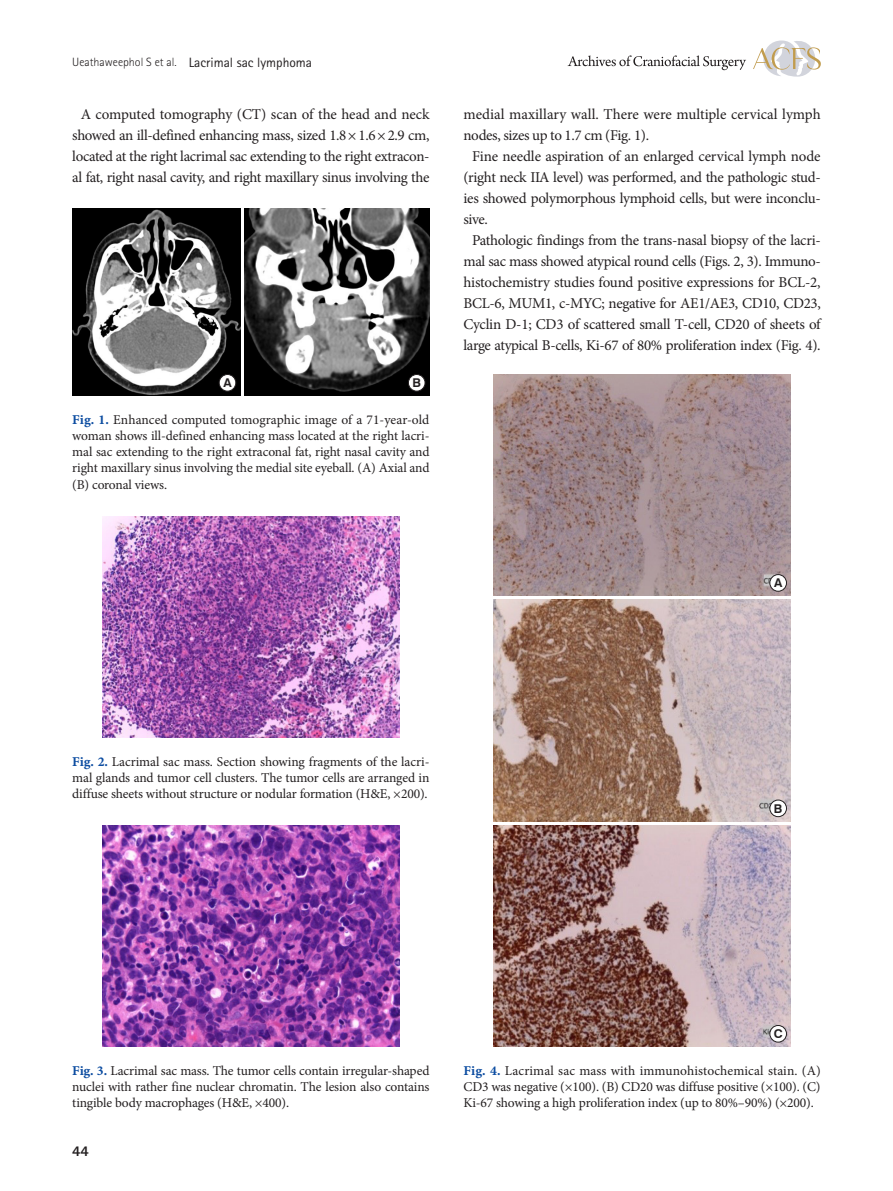
<style>
.page{position:relative;width:893px;height:1191px;background:#fff}
.page>*{position:absolute;margin:0;border:0;box-sizing:border-box;transform-origin:0 0}
.본문{font:15px/21px "Minion Pro";letter-spacing:-.025em;color:#231f20;text-align:center}
.본문-2{font:15px/21px "Minion Pro";color:#231f20}
.t1{font:800 15px "Rotis Semi Sans Std";color:#231f20}
.표그림제목{font:13.5px/16.2px "Minion Pro";letter-spacing:-.01em;color:#231f20;text-align:justify}
.t2{font:700 12.15px "Swiss 721 BT";color:#231f20}
.t3{font:300 12px "Rotis Sans Serif Std";color:#231f20}
.s1{font-weight:400;font-size:13.5px}
.s2{font-family:"Minion Pro Bold Capt";color:#0d4da1}
</style>
<div class="page">
<svg style="left:753px;top:40px;width:68px;height:37px"></svg>
<svg style="left:568px;top:55px;width:178px;height:15px"></svg>
<img style="left:72px;top:208px;width:168px;height:187px">
<img style="left:244px;top:208px;width:185px;height:187px">
<img style="left:102px;top:825px;width:298px;height:221px">
<img style="left:493px;top:825px;width:298px;height:221px">
<img style="left:493px;top:600px;width:298px;height:221px">
<img style="left:493px;top:374px;width:298px;height:221px">
<img style="left:102px;top:516px;width:298px;height:221px">
<div style="left:219px;top:374px;width:17px;height:17px;background:#fff;border-radius:50%"></div>
<div style="left:219px;top:374px;width:17px;height:17px;border:1px solid #231f20;border-radius:50%"></div>
<div style="left:770px;top:1025px;width:16px;height:17px;background:#fff;border-radius:50%"></div>
<div style="left:770px;top:1025px;width:17px;height:17px;border:1px solid #231f20;border-radius:50%"></div>
<div style="left:770px;top:800px;width:16px;height:16px;background:#fff;border-radius:50%"></div>
<div style="left:770px;top:800px;width:17px;height:17px;border:1px solid #231f20;border-radius:50%"></div>
<div style="left:770px;top:574px;width:16px;height:17px;background:#fff;border-radius:50%"></div>
<div style="left:770px;top:574px;width:17px;height:17px;border:1px solid #231f20;border-radius:50%"></div>
<div style="left:408px;top:374px;width:17px;height:17px;background:#fff;border-radius:50%"></div>
<div style="left:408px;top:374px;width:17px;height:17px;border:1px solid #231f20;border-radius:50%"></div>
<p class="t3" style="left:72px;top:55px;width:241px">Ueathaweephol S et al. <span class="s1">Lacrimal sac lymphoma</span></p>
<p class="본문" style="left:72px;top:103px;width:359px">A computed tomography (CT) scan of the head and neck showed an ill-defined enhancing mass, sized 1.8× 1.6× 2.9 cm, located at the right lacrimal sac extending to the right extracon&shy;al fat, right nasal cavity, and right maxillary sinus involving the</p>
<p class="본문-2" style="left:463px;top:103px;width:359px">medial maxillary wall. There were multiple cervical lymph nodes, sizes up to 1.7 cm (Fig. 1).</p>
<p class="본문" style="left:463px;top:145px;width:359px;text-align:justify;text-indent:9px">Fine needle aspiration of an enlarged cervical lymph node (right neck IIA level) was performed, and the pathologic stud&shy;ies showed polymorphous lymphoid cells, but were inconclu&shy;sive.</p>
<p class="본문" style="left:463px;top:229px;width:359px">Pathologic findings from the trans-nasal biopsy of the lacri&shy;mal sac mass showed atypical round cells (Figs. 2, 3). Immuno&shy;histochemistry studies found positive expressions for BCL-2, BCL-6, MUM1, c-MYC; negative for AE1/AE3, CD10, CD23, Cyclin D-1; CD3 of scattered small T-cell, CD20 of sheets of large atypical B-cells, Ki-67 of 80% proliferation index (Fig. 4).</p>
<p class="t2" style="left:223px;top:375px;width:10px">A</p>
<p class="t2" style="left:412px;top:375px;width:10px">B</p>
<p class="표그림제목" style="left:72px;top:411px;width:359px"><span class="s2">Fig. 1.</span> Enhanced computed tomographic image of a 71-year-old woman shows ill-defined enhancing mass located at the right lacri&shy;mal sac extending to the right extraconal fat, right nasal cavity and right maxillary sinus involving the medial site eyeball. (A) Axial and (B) coronal views.</p>
<p class="표그림제목" style="left:72px;top:753px;width:359px"><span class="s2">Fig. 2.</span> Lacrimal sac mass. Section showing fragments of the lacri&shy;mal glands and tumor cell clusters. The tumor cells are arranged in diffuse sheets without structure or nodular formation (H&amp;E, ×200).</p>
<p class="t2" style="left:774px;top:575px;width:10px">A</p>
<p class="t2" style="left:774px;top:801px;width:10px">B</p>
<p class="t2" style="left:774px;top:1026px;width:10px">C</p>
<p class="표그림제목" style="left:72px;top:1062px;width:359px"><span class="s2">Fig. 3.</span> Lacrimal sac mass. The tumor cells contain irregular-shaped nuclei with rather fine nuclear chromatin. The lesion also contains tingible body macrophages (H&amp;E, ×400).</p>
<p class="표그림제목" style="left:463px;top:1062px;width:359px"><span class="s2">Fig. 4.</span> Lacrimal sac mass with immunohistochemical stain. (A)<br>CD3 was negative (×100). (B) CD20 was diffuse positive (×100). (C)<br>Ki-67 showing a high proliferation index (up to 80%–90%) (×200).</p>
<p class="t1" style="left:72px;top:1141px;width:18px">44</p>
</div>
